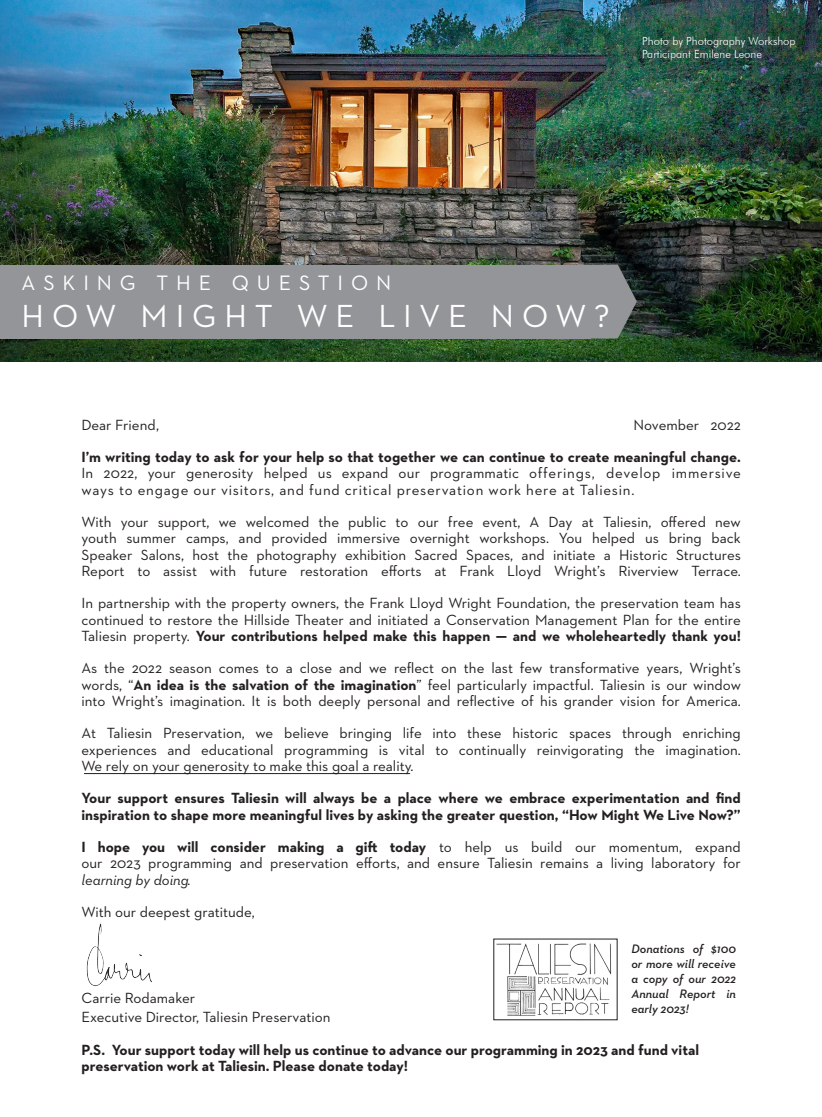
<style>
.page{position:relative;width:822px;height:1117px;background:#fff}
.page>*{position:absolute;margin:0;border:0;box-sizing:border-box;transform-origin:0 0}
.t1{font:32.5px "Neutraface 2 Text";letter-spacing:.235em;color:#fff}
.t2{font:21.25px "Neutraface 2 Text";letter-spacing:.37em;color:#fff}
.t3{font:15px/16.2px "Neutraface 2 Text";color:#231f20;text-align:justify}
.t4{font:700 15px/16.2px "Neutraface 2 Text";color:#231f20}
.t5{font:15px "Neutraface 2 Text";letter-spacing:.05em;color:#231f20}
.t6{font:italic 15px "Neutraface 2 Text";color:#231f20}
.t7{font:italic 600 12.5px/15px "Neutraface 2 Text";color:#231f20;text-align:justify}
.t8{font:300 11.25px "Futura BT";color:#fff}
.s1{font-weight:400}
.s2{font-weight:700}
</style>
<div class="page">
<img style="left:0;top:0;width:821px;height:361px">
<div style="left:0;top:265px;width:590px;height:73px;background:#939598"></div>
<svg style="left:590px;top:265px;width:46px;height:73px;background:#7d8283"></svg>
<img style="left:496px;top:943px;width:116px;height:73px">
<hr style="left:84px;top:773px;width:326px;height:1px;background:#231f20">
<img style="left:86px;top:923px;width:66px;height:63px">
<p class="t8" style="left:642px;top:34px;width:155px">Photo by Photography Workshop</p>
<p class="t8" style="left:642px;top:47px;width:121px">Participant Emilene Leone</p>
<p class="t2" style="left:22px;top:269px;width:371px">ASKING THE QUESTION</p>
<p class="t1" style="left:22px;top:296px;width:589px">HOW MIGHT WE LIVE NOW?</p>
<p class="t3" style="left:81px;top:416px;width:79px">Dear Friend,</p>
<p class="t3" style="left:633px;top:416px;width:109px">November 2022</p>
<p class="t4" style="left:81px;top:449px;width:660px">I’m writing today to ask for your help so that together we can continue to create meaningful change.<br><span class="s1">In 2022, your generosity helped us expand our programmatic offerings, develop immersive</span></p>
<p class="t5" style="left:81px;top:480px;width:554px">ways to engage our visitors, and fund critical preservation work here at Taliesin.</p>
<p class="t3" style="left:81px;top:514px;width:660px">With your support, we welcomed the public to our free event, A Day at Taliesin, offered new youth summer camps, and provided immersive overnight workshops. You helped us bring back Speaker Salons, host the photography exhibition Sacred Spaces, and initiate a Historic Structures</p>
<p class="t3" style="left:81px;top:562px;width:660px">Report to assist with future restoration efforts at Frank Lloyd Wright’s Riverview Terrace.</p>
<p class="t3" style="left:81px;top:595px;width:660px">In partnership with the property owners, the Frank Lloyd Wright Foundation, the preservation team has continued to restore the Hillside Theater and initiated a Conservation Management Plan for the entire Taliesin property. <span class="s2">Your contributions helped make this happen — and we wholeheartedly thank you!</span></p>
<p class="t3" style="left:81px;top:660px;width:660px">As the 2022 season comes to a close and we reflect on the last few transformative years, Wright’s words, “<span class="s2">An idea is the salvation of the imagination</span>” feel particularly impactful. Taliesin is our window into Wright’s imagination. It is both deeply personal and reflective of his grander vision for America.</p>
<p class="t3" style="left:81px;top:725px;width:660px">At Taliesin Preservation, we believe bringing life into these historic spaces through enriching</p>
<p class="t3" style="left:81px;top:741px;width:660px">experiences and educational programming is vital to continually reinvigorating the imagination.</p>
<p class="t3" style="left:81px;top:757px;width:333px">We rely on your generosity to make this goal a reality.</p>
<p class="t4" style="left:81px;top:790px;width:660px">Your support ensures Taliesin will always be a place where we embrace experimentation and find inspiration to shape more meaningful lives by asking the greater question, “How Might We Live Now?”</p>
<p class="t4" style="left:81px;top:839px;width:660px">I hope you will consider making a gift today <span class="s1">to help us build our momentum, expand</span></p>
<p class="t3" style="left:81px;top:855px;width:660px">our 2023 programming and preservation efforts, and ensure Taliesin remains a living laboratory for</p>
<p class="t6" style="left:81px;top:870px;width:111px">learning by doing.</p>
<p class="t3" style="left:81px;top:904px;width:175px">With our deepest gratitude,</p>
<p class="t7" style="left:631px;top:941px;width:106px">Donations of $100 or more will receive a copy of our 2022<br>Annual Report in early 2023!</p>
<p class="t3" style="left:81px;top:990px;width:115px">Carrie Rodamaker</p>
<p class="t3" style="left:81px;top:1009px;width:250px">Executive Director, Taliesin Preservation</p>
<p class="t4" style="left:81px;top:1041px;width:619px">P.S. Your support today will help us continue to advance our programming in 2023 and fund vital</p>
<p class="t4" style="left:81px;top:1057px;width:328px">preservation work at Taliesin. Please donate today!</p>
</div>
